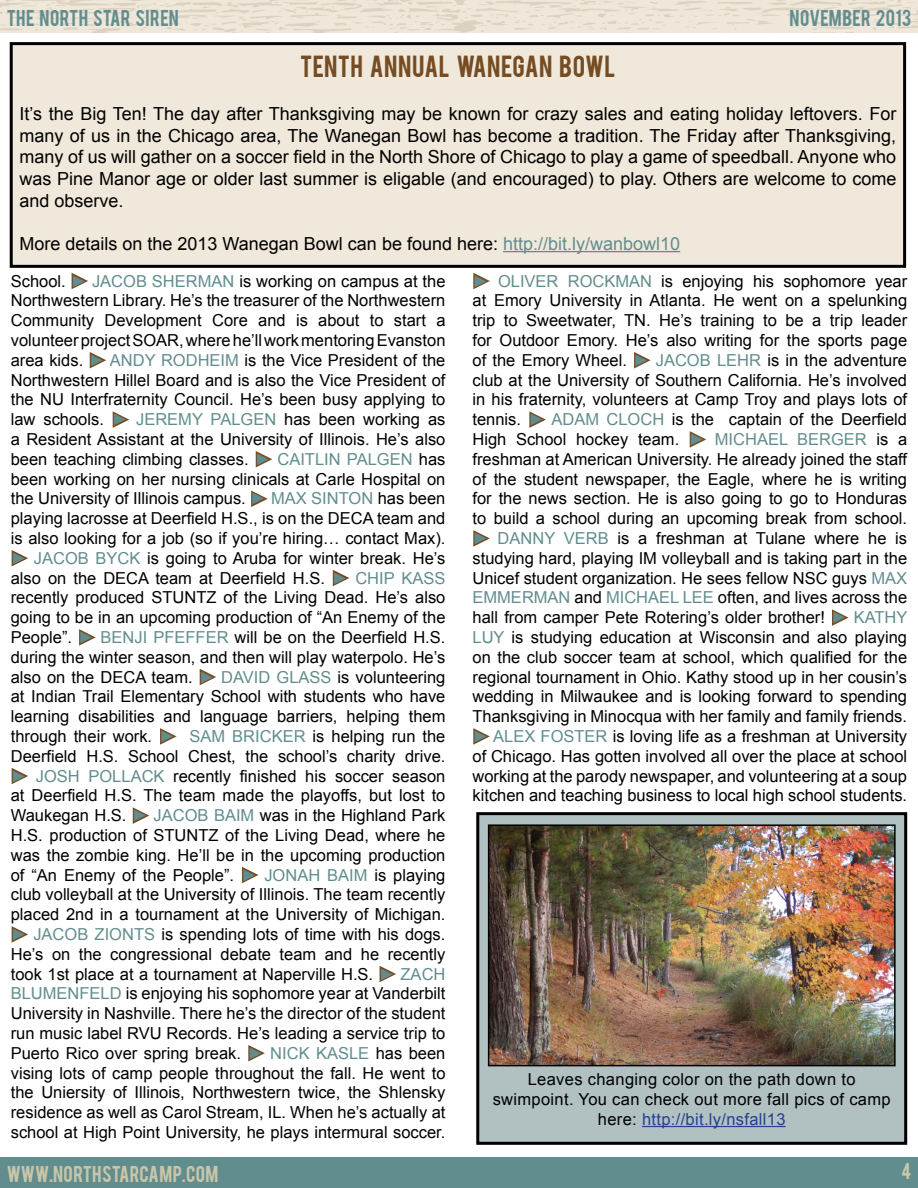
<style>
.page{position:relative;width:918px;height:1188px;background:#fff}
.page>*{position:absolute;margin:0;border:0;box-sizing:border-box;transform-origin:0 0}
.t1{font:24px "Bebas";letter-spacing:.02em;color:#754c23}
.t2{font:18px/21.6px "Arial";color:#000;text-align:justify}
.t3{font:18px "Bebas";letter-spacing:.02em;color:#628d8f}
.t4{font:18px "Bebas";letter-spacing:.015em;color:#c9c6a8}
.t5{font:16.5px/19.8px "Arial";color:#000;text-align:justify}
.t6{font:16.5px "Arial";color:#628d8f}
.t7{font:16.5px/19.8px "Arial";letter-spacing:.02em;color:#000;text-align:center}
.s1{color:#628d8f}
.s2{color:#000}
.s3{color:#25408f}
</style>
<div class="page">
<svg style="left:71px;top:272px;width:17px;height:18px"></svg>
<svg style="left:89px;top:352px;width:17px;height:17px"></svg>
<svg style="left:112px;top:411px;width:17px;height:17px"></svg>
<svg style="left:255px;top:451px;width:17px;height:17px"></svg>
<svg style="left:251px;top:490px;width:17px;height:17px"></svg>
<svg style="left:11px;top:550px;width:17px;height:17px"></svg>
<svg style="left:332px;top:570px;width:17px;height:16px"></svg>
<svg style="left:79px;top:629px;width:17px;height:17px"></svg>
<svg style="left:199px;top:668px;width:17px;height:18px"></svg>
<svg style="left:160px;top:728px;width:17px;height:17px"></svg>
<svg style="left:11px;top:767px;width:17px;height:18px"></svg>
<svg style="left:132px;top:807px;width:17px;height:17px"></svg>
<svg style="left:241px;top:867px;width:18px;height:17px"></svg>
<svg style="left:11px;top:926px;width:17px;height:17px"></svg>
<svg style="left:379px;top:965px;width:17px;height:18px"></svg>
<svg style="left:248px;top:1045px;width:17px;height:17px"></svg>
<svg style="left:473px;top:272px;width:17px;height:18px"></svg>
<svg style="left:634px;top:352px;width:17px;height:17px"></svg>
<svg style="left:529px;top:411px;width:17px;height:17px"></svg>
<svg style="left:689px;top:431px;width:17px;height:17px"></svg>
<svg style="left:473px;top:530px;width:17px;height:17px"></svg>
<svg style="left:832px;top:609px;width:17px;height:17px"></svg>
<svg style="left:473px;top:728px;width:17px;height:17px"></svg>
<div style="left:0;top:1158px;width:918px;height:30px;background:#628d8f"></div>
<img style="left:0;top:0;width:918px;height:32px">
<div style="left:478px;top:814px;width:428px;height:329px;background:#b1c1c2"></div>
<hr style="left:642px;top:1126px;width:144px;height:1px;background:#25408f">
<div style="left:476px;top:812px;width:431px;height:333px;border:3px solid #000"></div>
<img style="left:491px;top:827px;width:402px;height:236px">
<div style="left:488px;top:824px;width:408px;height:242px;border:2px solid #000"></div>
<div style="left:11px;top:44px;width:894px;height:222px;background:#f0e9db"></div>
<hr style="left:503px;top:251px;width:177px;height:1px;background:#628d8f">
<div style="left:10px;top:42px;width:896px;height:226px;border:3px solid #000"></div>
<p class="t3" style="left:7px;top:5px;width:174px">THE NORTH STAR SIREN</p>
<p class="t3" style="left:789px;top:5px;width:123px">NOVEMBER 2013</p>
<h1 class="t1" style="left:300px;top:49px;width:317px">TENTH ANNUAL WANEGAN BOWL</h1>
<p class="t2" style="left:19px;top:103px;width:878px">It’s the Big Ten! The day after Thanksgiving may be known for crazy sales and eating holiday leftovers. For many of us in the Chicago area, The Wanegan Bowl has become a tradition. The Friday after Thanksgiving, many of us will gather on a soccer field in the North Shore of Chicago to play a game of speedball. Anyone who was Pine Manor age or older last summer is eligable (and encouraged) to play. Others are welcome to come and observe.</p>
<p class="t2" style="left:19px;top:233px;width:662px">More details on the 2013 Wanegan Bowl can be found here: <span class="s1">http://bit.ly/wanbowl10</span></p>
<p class="t5" style="left:11px;top:271px;width:102px">School. <span class="s1">► Jacob</span></p>
<p class="t6" style="left:152px;top:270px;width:24px">Sherman</p>
<p class="t5" style="left:11px;top:271px;width:436px;text-indent:229px">is working on campus at the Northwestern Library. He’s the treasurer of the Northwestern Community Development Core and is about to start a volunteer project SOAR, where he’ll work mentoring Evanston area kids. <span class="s1">► Andy</span></p>
<p class="t6" style="left:161px;top:349px;width:24px">Rodheim</p>
<p class="t5" style="left:11px;top:350px;width:436px;text-indent:234px">is the Vice President of the Northwestern Hillel Board and is also the Vice President of the NU Interfraternity Council. He’s been busy applying to law schools. <span class="s1">► Jeremy</span></p>
<p class="t6" style="left:211px;top:409px;width:22px">Palgen</p>
<p class="t5" style="left:11px;top:410px;width:436px;text-indent:273px">has been working as a Resident Assistant at the University of Illinois. He’s also been teaching climbing classes. <span class="s1">► Caitlin</span></p>
<p class="t6" style="left:347px;top:448px;width:22px">Palgen</p>
<p class="t5" style="left:11px;top:449px;width:436px;text-indent:408px">has been working on her nursing clinicals at Carle Hospital on the University of Illinois campus. <span class="s1">► Max Sinton</span></p>
<p class="t5" style="left:11px;top:489px;width:436px;text-indent:367px">has been playing lacrosse at Deerfield H.S., is on the DECA team and is also looking for a job (so if you’re hiring… contact Max).</p>
<p class="t6" style="left:11px;top:547px;width:44px">► Jacob</p>
<p class="t6" style="left:96px;top:547px;width:24px">Byck</p>
<p class="t5" style="left:11px;top:548px;width:436px;text-indent:137px">is going to Aruba for winter break. He’s also on the DECA team at Deerfield H.S. <span class="s1">► Chip</span></p>
<p class="t6" style="left:401px;top:567px;width:23px">Kass</p>
<p class="t5" style="left:11px;top:588px;width:436px">recently produced STUNTZ of the Living Dead. He’s also going to be in an upcoming production of “An Enemy of the People”. <span class="s1">► Benji</span></p>
<p class="t5" style="left:11px;top:627px;width:436px;text-indent:224px">will be on the Deerfield H.S. during the winter season, and then will play waterpolo. He’s also on the DECA team. <span class="s1">► David</span></p>
<p class="t6" style="left:153px;top:626px;width:23px">Pfeffer</p>
<p class="t6" style="left:277px;top:666px;width:24px">Glass</p>
<p class="t5" style="left:11px;top:667px;width:436px;text-indent:327px">is volunteering at Indian Trail Elementary School with students who have learning disabilities and language barriers, helping them through their work. <span class="s1">► Sam Bricker</span></p>
<p class="t5" style="left:11px;top:726px;width:436px;text-align:right">is helping run the<br>Deerfield H.S. School Chest, the school’s charity drive.</p>
<p class="t6" style="left:11px;top:765px;width:46px">► Josh</p>
<p class="t6" style="left:88px;top:765px;width:23px">Pollack</p>
<p class="t5" style="left:11px;top:766px;width:436px;text-indent:162px">recently finished his soccer season at Deerfield H.S. The team made the playoffs, but lost to Waukegan H.S. <span class="s1">► Jacob</span></p>
<p class="t5" style="left:11px;top:806px;width:436px;text-indent:249px">was in the Highland Park H.S. production of STUNTZ of the Living Dead, where he was the zombie king. He’ll be in the upcoming production of “An Enemy of the People”. <span class="s1">► Jonah</span></p>
<p class="t6" style="left:214px;top:805px;width:22px">Baim</p>
<p class="t5" style="left:11px;top:865px;width:436px;text-indent:364px">is playing club volleyball at the University of Illinois. The team recently placed 2nd in a tournament at the University of Michigan.</p>
<p class="t6" style="left:11px;top:923px;width:44px">► Jacob</p>
<p class="t6" style="left:95px;top:923px;width:21px">Zionts</p>
<p class="t6" style="left:327px;top:864px;width:22px">Baim</p>
<p class="t5" style="left:11px;top:924px;width:436px;text-align:left;text-indent:151px">is spending lots of time with his dogs.<br>He’s on the congressional debate team and he recently took 1st place at a tournament at Naperville H.S. <span class="s1">► Zach Blumenfeld</span></p>
<p class="t5" style="left:11px;top:984px;width:436px;text-indent:115px">is enjoying his sophomore year at Vanderbilt University in Nashville. There he’s the director of the student run music label RVU Records. He’s leading a service trip to Puerto Rico over spring break. <span class="s1">► Nick</span></p>
<p class="t6" style="left:316px;top:1042px;width:23px">Kasle</p>
<p class="t5" style="left:11px;top:1043px;width:436px;text-indent:365px">has been vising lots of camp people throughout the fall. He went to the Uniersity of Illinois, Northwestern twice, the Shlensky residence as well as Carol Stream, IL. When he’s actually at school at High Point University, he plays intermural soccer.</p>
<p class="t6" style="left:472px;top:270px;width:49px">► Oliver</p>
<p class="t6" style="left:568px;top:270px;width:25px">Rockman</p>
<p class="t5" style="left:472px;top:271px;width:436px;text-indent:189px">is enjoying his sophomore year at Emory University in Atlanta. He went on a spelunking trip to Sweetwater, TN. He’s training to be a trip leader for Outdoor Emory. He’s also writing for the sports page of the Emory Wheel. <span class="s1">► Jacob</span></p>
<p class="t5" style="left:473px;top:350px;width:436px;text-indent:295px">is in the adventure club at the University of Southern California. He’s involved in his fraternity, volunteers at Camp Troy and plays lots of tennis. <span class="s1">► Adam</span></p>
<p class="t6" style="left:717px;top:349px;width:22px">Lehr</p>
<p class="t6" style="left:607px;top:409px;width:24px">Cloch</p>
<p class="t5" style="left:473px;top:410px;width:436px;text-indent:199px">is the captain of the Deerfield<br>High School hockey team. <span class="s1">► Michael</span></p>
<p class="t6" style="left:797px;top:428px;width:24px">Berger</p>
<p class="t5" style="left:472px;top:429px;width:436px;text-indent:404px">is a freshman at American University. He already joined the staff of the student newspaper, the Eagle, where he is writing for the news section. He is also going to go to Honduras to build a school during an upcoming break from school.</p>
<p class="t6" style="left:472px;top:527px;width:50px">► Danny</p>
<p class="t6" style="left:564px;top:527px;width:23px">Verb</p>
<p class="t5" style="left:472px;top:528px;width:436px;text-indent:145px">is a freshman at Tulane where he is studying hard, playing IM volleyball and is taking part in the Unicef student organization. He sees fellow NSC guys <span class="s1">Max Emmerman</span></p>
<p class="t5" style="left:472px;top:588px;width:436px;text-align:left;text-indent:210px"><span class="s1">Lee</span> often, and lives across the hall from camper Pete Rotering’s older brother! <span class="s1">► Kathy<br>Luy</span> is studying education at Wisconsin and also playing on the club soccer team at school, which qualified for the regional tournament in Ohio. Kathy stood up in her cousin’s wedding in Milwaukee and is looking forward to spending Thanksgiving in Minocqua with her family and family friends.</p>
<p class="t6" style="left:472px;top:725px;width:91px">► Alex Foster</p>
<p class="t6" style="left:575px;top:587px;width:56px"><span class="s2">and</span> Michael</p>
<p class="t5" style="left:472px;top:726px;width:436px;text-indent:140px">is loving life as a freshman at University of Chicago. Has gotten involved all over the place at school working at the parody newspaper, and volunteering at a soup kitchen and teaching business to local high school students.</p>
<p class="t7" style="left:493px;top:1070px;width:399px">Leaves changing color on the path down to swimpoint. You can check out more fall pics of camp here: <span class="s3">http://bit.ly/nsfall13</span></p>
<p class="t4" style="left:7px;top:1161px;width:213px">WWW.NORTHSTARCAMP.COM</p>
<p class="t4" style="left:901px;top:1158px;width:11px">4</p>
</div>
